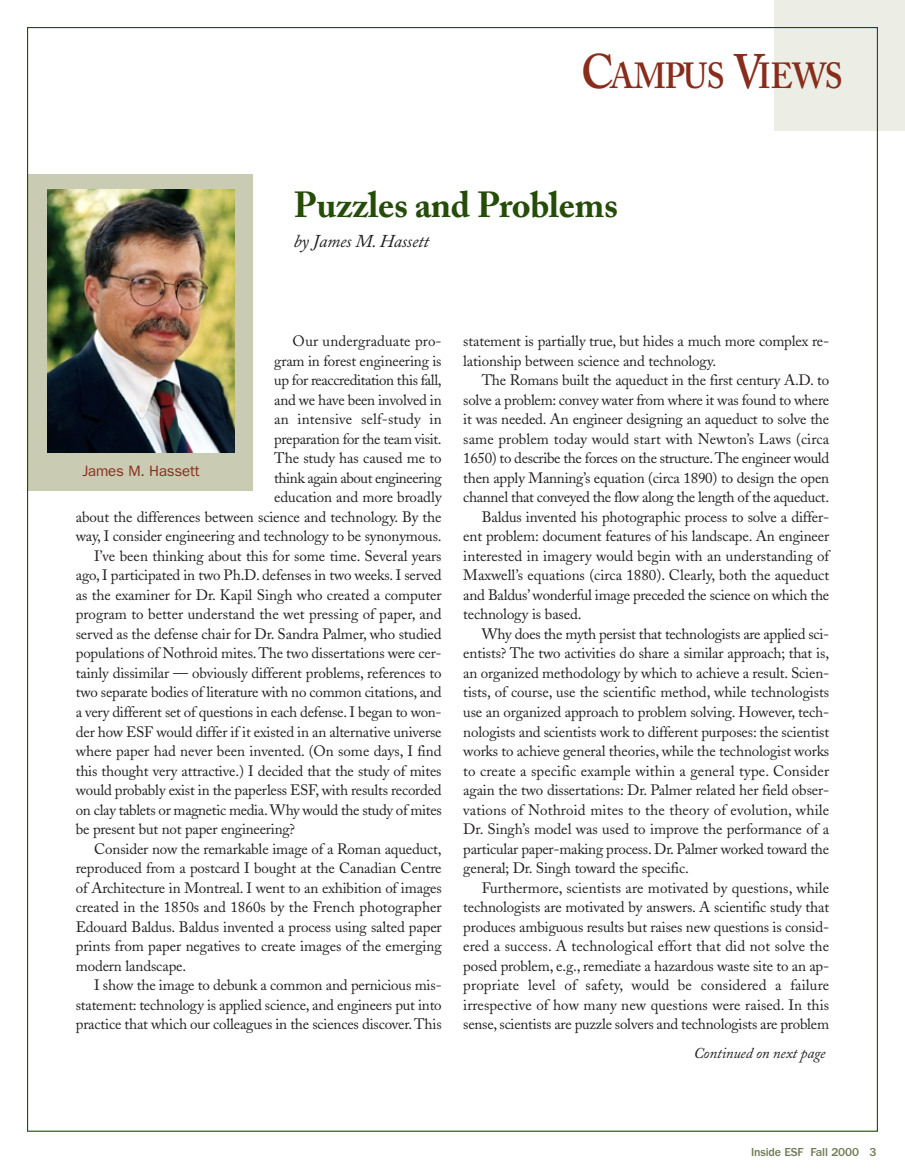
<style>
.page{position:relative;width:905px;height:1175px;background:#fff}
.page>*{position:absolute;margin:0;border:0;box-sizing:border-box;transform-origin:0 0}
.t1{font:700 36px "Adobe Caslon";letter-spacing:-.01em;color:#254c09}
.t2{font:600 36px "Adobe Caslon";letter-spacing:-.015em;color:#882c1b;scale:.9 1}
.t3{font:italic 18px "Adobe Caslon";letter-spacing:-.01em;color:#231f20}
.t4{font:15px/19.5px "Adobe Caslon";letter-spacing:-.01em;color:#231f20}
.t5{font:15px "Adobe Caslon";letter-spacing:.01em;color:#231f20}
.t6{font:15px "Adobe Caslon";letter-spacing:-.03em;color:#231f20}
.t7{font:italic 15px "Adobe Caslon";letter-spacing:-.01em;color:#231f20}
.t8{font:15px "Franklin Gothic";letter-spacing:-.01em;color:#882c1b}
.t9{font:500 12px "Franklin Gothic";letter-spacing:-.01em;color:#6f7c54}
.s1{font-size:48px}
</style>
<div class="page">
<div style="left:774px;top:0;width:130px;height:131px;background:#eceee5"></div>
<div style="left:28px;top:174px;width:225px;height:317px;background:#c9ccb2"></div>
<img style="left:47px;top:190px;width:188px;height:263px">
<h1 class="t2" style="left:581px;top:61px;width:292px"><span class="s1">C</span>AMPUS <span class="s1">V</span>IEWS</h1>
<h1 class="t1" style="left:294px;top:190px;width:326px">Puzzles and Problems</h1>
<p class="t3" style="left:294px;top:234px;width:137px">by James M. Hassett</p>
<p class="t4" style="left:292px;top:333px;width:150px">Our undergraduate pro-</p>
<p class="t4" style="left:274px;top:353px;width:169px">gram in forest engineering is</p>
<p class="t4" style="left:274px;top:372px;width:169px">up for reaccreditation this fall,</p>
<p class="t4" style="left:274px;top:392px;width:169px">and we have been involved in</p>
<p class="t5" style="left:274px;top:413px;width:169px">an intensive self-study in</p>
<p class="t4" style="left:274px;top:431px;width:169px">preparation for the team visit.</p>
<p class="t4" style="left:274px;top:450px;width:169px">The study has caused me to</p>
<p class="t6" style="left:274px;top:472px;width:169px">think again about engineering</p>
<p class="t4" style="left:274px;top:489px;width:169px">education and more broadly</p>
<p class="t4" style="left:76px;top:509px;width:367px">about the differences between science and technology. By the</p>
<p class="t4" style="left:76px;top:528px;width:367px">way, I consider engineering and technology to be synonymous.</p>
<p class="t4" style="left:94px;top:548px;width:349px">I’ve been thinking about this for some time. Several years</p>
<p class="t4" style="left:76px;top:567px;width:367px">ago, I participated in two Ph.D. defenses in two weeks. I served</p>
<p class="t4" style="left:76px;top:587px;width:367px">as the examiner for Dr. Kapil Singh who created a computer</p>
<p class="t4" style="left:76px;top:606px;width:367px">program to better understand the wet pressing of paper, and</p>
<p class="t4" style="left:76px;top:626px;width:367px">served as the defense chair for Dr. Sandra Palmer, who studied</p>
<p class="t4" style="left:76px;top:645px;width:367px">populations of Nothroid mites.The two dissertations were cer-</p>
<p class="t4" style="left:76px;top:665px;width:367px">tainly dissimilar — obviously different problems, references to</p>
<p class="t4" style="left:76px;top:684px;width:367px">two separate bodies of literature with no common citations, and</p>
<p class="t4" style="left:76px;top:704px;width:367px">a very different set of questions in each defense. I began to won-</p>
<p class="t4" style="left:76px;top:723px;width:367px">der how ESF would differ if it existed in an alternative universe</p>
<p class="t4" style="left:76px;top:743px;width:367px">where paper had never been invented. (On some days, I find</p>
<p class="t4" style="left:76px;top:762px;width:367px">this thought very attractive.) I decided that the study of mites</p>
<p class="t4" style="left:76px;top:782px;width:367px">would probably exist in the paperless ESF, with results recorded</p>
<p class="t4" style="left:76px;top:801px;width:367px">on clay tablets or magnetic media. Why would the study of mites</p>
<p class="t4" style="left:76px;top:821px;width:221px">be present but not paper engineering?</p>
<p class="t4" style="left:94px;top:840px;width:349px">Consider now the remarkable image of a Roman aqueduct,</p>
<p class="t4" style="left:76px;top:860px;width:367px">reproduced from a postcard I bought at the Canadian Centre</p>
<p class="t4" style="left:76px;top:879px;width:367px">of Architecture in Montreal. I went to an exhibition of images</p>
<p class="t4" style="left:76px;top:899px;width:367px">created in the 1850s and 1860s by the French photographer</p>
<p class="t4" style="left:76px;top:918px;width:367px">Edouard Baldus. Baldus invented a process using salted paper</p>
<p class="t4" style="left:76px;top:938px;width:367px">prints from paper negatives to create images of the emerging</p>
<p class="t4" style="left:76px;top:957px;width:112px">modern landscape.</p>
<p class="t4" style="left:94px;top:977px;width:349px">I show the image to debunk a common and pernicious mis-</p>
<p class="t4" style="left:76px;top:996px;width:367px">statement: technology is applied science, and engineers put into</p>
<p class="t4" style="left:76px;top:1016px;width:367px">practice that which our colleagues in the sciences discover.This</p>
<p class="t8" style="left:82px;top:465px;width:119px">James M. Hassett</p>
<p class="t4" style="left:463px;top:333px;width:367px">statement is partially true, but hides a much more complex re&shy;lationship between science and technology.</p>
<p class="t4" style="left:481px;top:372px;width:349px">The Romans built the aqueduct in the first century A.D. to</p>
<p class="t4" style="left:463px;top:392px;width:367px">solve a problem: convey water from where it was found to where</p>
<p class="t4" style="left:463px;top:411px;width:367px">it was needed. An engineer designing an aqueduct to solve the</p>
<p class="t4" style="left:463px;top:431px;width:367px">same problem today would start with Newton’s Laws (circa</p>
<p class="t4" style="left:463px;top:450px;width:367px">1650) to describe the forces on the structure.The engineer would</p>
<p class="t4" style="left:463px;top:470px;width:367px">then apply Manning’s equation (circa 1890) to design the open</p>
<p class="t4" style="left:463px;top:489px;width:367px">channel that conveyed the flow along the length of the aqueduct.</p>
<p class="t4" style="left:481px;top:509px;width:349px">Baldus invented his photographic process to solve a differ-</p>
<p class="t4" style="left:463px;top:528px;width:367px">ent problem: document features of his landscape. An engineer</p>
<p class="t4" style="left:463px;top:548px;width:367px">interested in imagery would begin with an understanding of</p>
<p class="t4" style="left:463px;top:567px;width:367px">Maxwell’s equations (circa 1880). Clearly, both the aqueduct</p>
<p class="t4" style="left:463px;top:587px;width:367px">and Baldus’ wonderful image preceded the science on which the</p>
<p class="t4" style="left:463px;top:606px;width:120px">technology is based.</p>
<p class="t4" style="left:481px;top:626px;width:349px">Why does the myth persist that technologists are applied sci-</p>
<p class="t4" style="left:463px;top:645px;width:367px">entists? The two activities do share a similar approach; that is,</p>
<p class="t4" style="left:463px;top:665px;width:367px">an organized methodology by which to achieve a result. Scien-</p>
<p class="t4" style="left:463px;top:684px;width:367px">tists, of course, use the scientific method, while technologists</p>
<p class="t4" style="left:463px;top:704px;width:367px">use an organized approach to problem solving. However, tech-</p>
<p class="t4" style="left:463px;top:723px;width:367px">nologists and scientists work to different purposes: the scientist</p>
<p class="t4" style="left:463px;top:743px;width:367px">works to achieve general theories, while the technologist works</p>
<p class="t4" style="left:463px;top:762px;width:367px">to create a specific example within a general type. Consider</p>
<p class="t4" style="left:463px;top:782px;width:367px">again the two dissertations: Dr. Palmer related her field obser-</p>
<p class="t5" style="left:463px;top:803px;width:367px">vations of Nothroid mites to the theory of evolution, while</p>
<p class="t4" style="left:463px;top:821px;width:367px">Dr. Singh’s model was used to improve the performance of a</p>
<p class="t4" style="left:463px;top:840px;width:367px">particular paper-making process. Dr. Palmer worked toward the</p>
<p class="t4" style="left:463px;top:860px;width:227px">general; Dr. Singh toward the specific.</p>
<p class="t4" style="left:481px;top:879px;width:349px">Furthermore, scientists are motivated by questions, while</p>
<p class="t4" style="left:463px;top:899px;width:367px">technologists are motivated by answers. A scientific study that</p>
<p class="t4" style="left:463px;top:918px;width:367px">produces ambiguous results but raises new questions is consid-</p>
<p class="t5" style="left:463px;top:940px;width:367px">ered a success. A technological effort that did not solve the</p>
<p class="t4" style="left:463px;top:957px;width:367px">posed problem, e.g., remediate a hazardous waste site to an ap-</p>
<p class="t5" style="left:463px;top:979px;width:367px">propriate level of safety, would be considered a failure</p>
<p class="t4" style="left:463px;top:996px;width:367px">irrespective of how many new questions were raised. In this</p>
<p class="t4" style="left:463px;top:1016px;width:367px">sense, scientists are puzzle solvers and technologists are problem</p>
<p class="t7" style="left:693px;top:1046px;width:133px">Continued on next page</p>
<p class="t9" style="left:751px;top:1147px;width:127px">Inside ESF Fall 2000 3</p>
</div>
